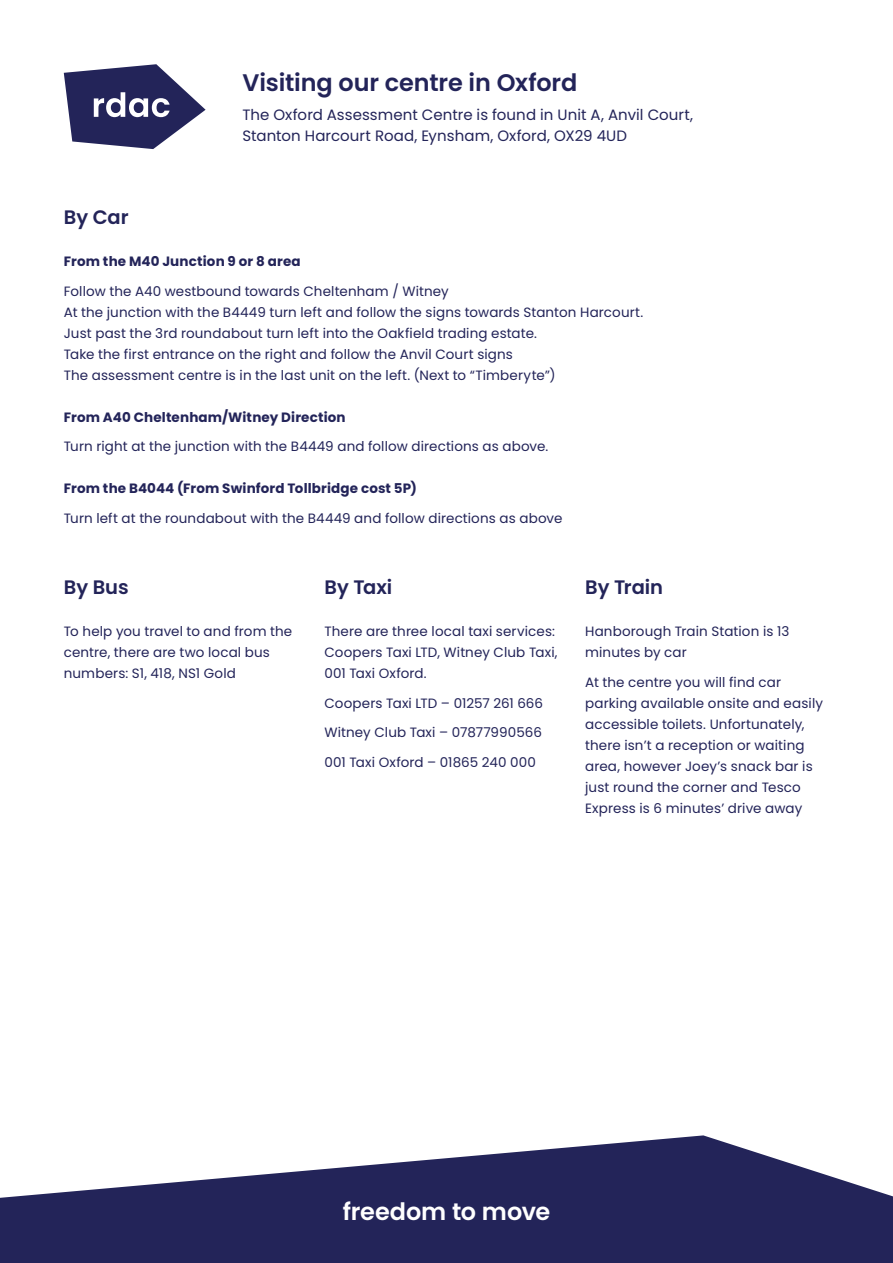
<style>
.page{position:relative;width:893px;height:1263px;background:#fff}
.page>*{position:absolute;margin:0;border:0;box-sizing:border-box;transform-origin:0 0}
.t1{font:600 24px "Poppins";letter-spacing:-.005em;color:#232459}
.t2{font:600 24px "Poppins";letter-spacing:-.005em;color:#fff}
.t3{font:600 19.5px "Poppins";letter-spacing:-.005em;color:#232459}
.t4{font:15px/21px "Poppins";letter-spacing:.005em;color:#232459}
.t5{font:13.5px/21px "Poppins";letter-spacing:.01em;color:#232459}
.from{font:700 13.5px "Poppins";letter-spacing:.01em;color:#232459}
</style>
<div class="page">
<svg style="left:64px;top:64px;width:142px;height:85px"></svg>
<svg style="left:0;top:1135px;width:893px;height:128px;fill:#232459"></svg>
<p class="t1" style="left:242px;top:69px;width:336px">Visiting our centre in Oxford</p>
<p class="t4" style="left:242px;top:104px;width:452px">The Oxford Assessment Centre is found in Unit A, Anvil Court,<br>Stanton Harcourt Road, Eynsham, Oxford, OX29 4UD</p>
<p class="t3" style="left:64px;top:206px;width:66px">By Car</p>
<p class="from" style="left:64px;top:254px;width:238px">From the M40 Junction 9 or 8 area</p>
<p class="t5" style="left:64px;top:280px;width:386px">Follow the A40 westbound towards Cheltenham / Witney</p>
<p class="t5" style="left:64px;top:301px;width:581px">At the junction with the B4449 turn left and follow the signs towards Stanton Harcourt.</p>
<p class="t5" style="left:64px;top:322px;width:475px">Just past the 3rd roundabout turn left into the Oakfield trading estate.</p>
<p class="t5" style="left:64px;top:343px;width:451px">Take the first entrance on the right and follow the Anvil Court signs</p>
<p class="t5" style="left:64px;top:364px;width:493px">The assessment centre is in the last unit on the left. (Next to “Timberyte”)</p>
<p class="from" style="left:64px;top:409px;width:283px">From A40 Cheltenham/Witney Direction</p>
<p class="t5" style="left:64px;top:436px;width:486px">Turn right at the junction with the B4449 and follow directions as above.</p>
<p class="from" style="left:64px;top:481px;width:355px">From the B4044 (From Swinford Tollbridge cost 5P)</p>
<p class="t5" style="left:64px;top:507px;width:500px">Turn left at the roundabout with the B4449 and follow directions as above</p>
<p class="t3" style="left:64px;top:576px;width:66px">By Bus</p>
<p class="t5" style="left:64px;top:621px;width:230px">To help you travel to and from the centre, there are two local bus numbers: S1, 418, NS1 Gold</p>
<p class="t3" style="left:324px;top:576px;width:69px">By Taxi</p>
<p class="t5" style="left:324px;top:621px;width:235px">There are three local taxi services:<br>Coopers Taxi LTD, Witney Club Taxi,<br>001 Taxi Oxford.</p>
<p class="t5" style="left:324px;top:692px;width:220px">Coopers Taxi LTD – 01257 261 666</p>
<p class="t5" style="left:324px;top:722px;width:219px">Witney Club Taxi – 07877990566</p>
<p class="t5" style="left:324px;top:751px;width:213px">001 Taxi Oxford – 01865 240 000</p>
<p class="t3" style="left:585px;top:576px;width:79px">By Train</p>
<p class="t5" style="left:585px;top:621px;width:206px">Hanborough Train Station is 13 minutes by car</p>
<p class="t5" style="left:585px;top:671px;width:239px">At the centre you will find car parking available onsite and easily accessible toilets. Unfortunately, there isn’t a reception or waiting area, however Joey’s snack bar is just round the corner and Tesco Express is 6 minutes’ drive away</p>
<p class="t2" style="left:343px;top:1198px;width:209px">freedom to move</p>
</div>
